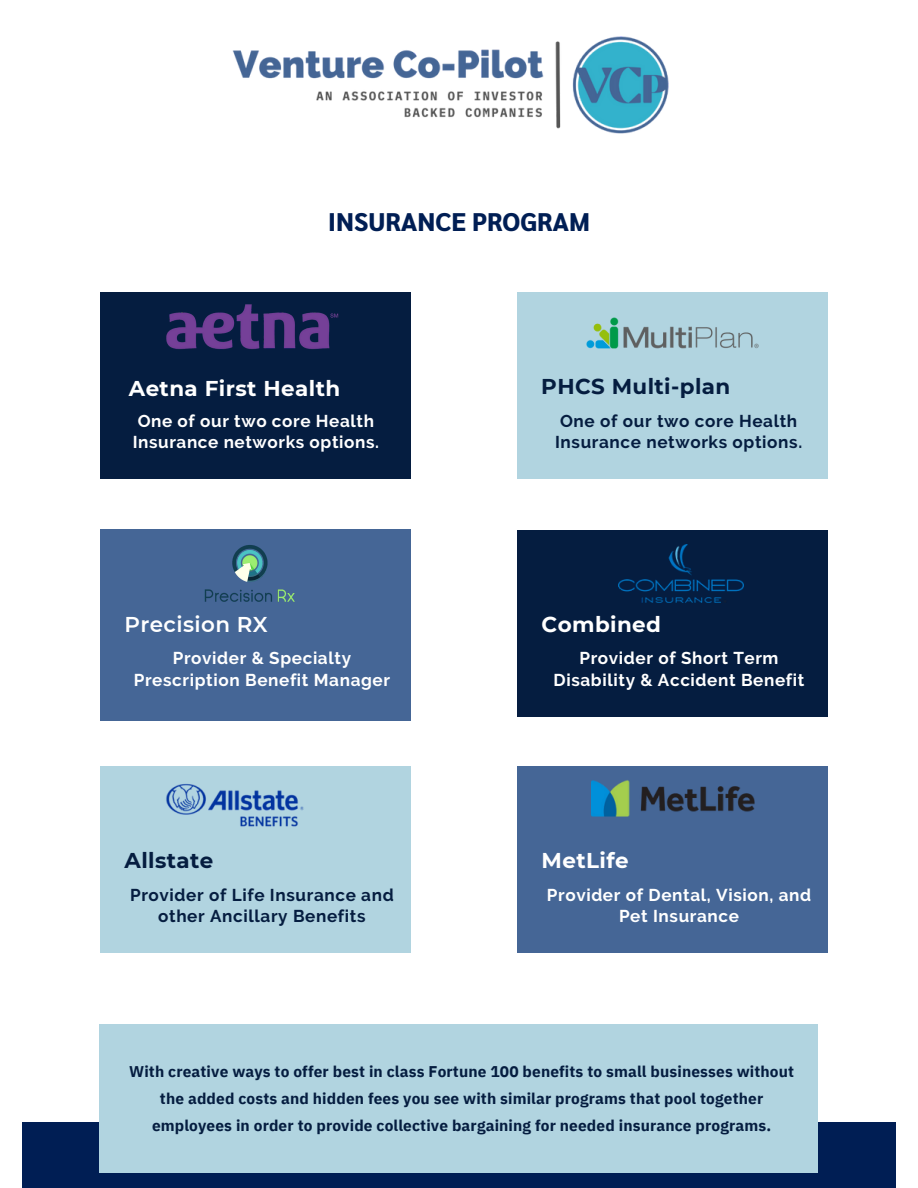
<style>
.page{position:relative;width:918px;height:1188px;background:#fff}
.page>*{position:absolute;margin:0;border:0;box-sizing:border-box;transform-origin:0 0}
.t1{font:800 25.5px "Sarabun";color:#001e54}
.t2{font:700 21.45px "Montserrat";letter-spacing:.02em;color:#fff}
.t3{font:700 21.45px "Montserrat";letter-spacing:.02em;color:#051d40}
.t4{font:600 21.45px "Montserrat";letter-spacing:.02em;color:#fff}
.t5{font:700 17.1px/21.3px "Raleway";letter-spacing:.035em;color:#fff;text-align:center}
.t6{font:700 17.1px/21.3px "Raleway";letter-spacing:.035em;color:#051d40;text-align:center}
.t7{font:700 15.45px/27px "IBM Plex Sans";letter-spacing:.01em;color:#051d40;text-align:center}
</style>
<div class="page">
<div style="left:22px;top:1122px;width:874px;height:66px;background:#001e54"></div>
<div style="left:100px;top:1024px;width:718px;height:148px;background:#b1d4e0"></div>
<img style="left:232px;top:36px;width:437px;height:98px">
<div style="left:100px;top:766px;width:311px;height:187px;background:#b1d4e0"></div>
<img style="left:166px;top:784px;width:138px;height:43px">
<div style="left:100px;top:530px;width:311px;height:191px;background:#456696"></div>
<img style="left:204px;top:545px;width:91px;height:57px">
<div style="left:517px;top:530px;width:311px;height:186px;background:#051d40"></div>
<img style="left:618px;top:545px;width:125px;height:57px">
<div style="left:517px;top:292px;width:311px;height:187px;background:#b1d4e0"></div>
<img style="left:586px;top:317px;width:173px;height:32px">
<div style="left:100px;top:292px;width:311px;height:187px;background:#051d40"></div>
<img style="left:166px;top:304px;width:173px;height:46px">
<div style="left:517px;top:766px;width:311px;height:187px;background:#456696"></div>
<img style="left:592px;top:780px;width:163px;height:37px">
<p class="t1" style="left:328px;top:204px;width:264px">INSURANCE PROGRAM</p>
<p class="t2" style="left:129px;top:375px;width:213px">Aetna First Health</p>
<p class="t3" style="left:541px;top:374px;width:191px">PHCS Multi-plan</p>
<p class="t5" style="left:133px;top:410px;width:248px;text-align:left">One of our two core Health<br>Insurance networks options.</p>
<p class="t6" style="left:555px;top:410px;width:249px;text-align:left">One of our two core Health<br>Insurance networks options.</p>
<p class="t4" style="left:125px;top:611px;width:145px">Precision RX</p>
<p class="t2" style="left:542px;top:611px;width:121px">Combined</p>
<p class="t5" style="left:134px;top:648px;width:258px">Provider &amp; Specialty<br>Prescription Benefit Manager</p>
<p class="t5" style="left:554px;top:648px;width:252px">Provider of Short Term<br>Disability &amp; Accident Benefit</p>
<p class="t3" style="left:125px;top:848px;width:90px">Allstate</p>
<p class="t2" style="left:542px;top:848px;width:88px">MetLife</p>
<p class="t6" style="left:130px;top:884px;width:265px">Provider of Life Insurance and other Ancillary Benefits</p>
<p class="t5" style="left:547px;top:884px;width:266px">Provider of Dental, Vision, and<br>Pet Insurance</p>
<p class="t7" style="left:129px;top:1057px;width:667px">With creative ways to offer best in class Fortune 100 benefits to small businesses without the added costs and hidden fees you see with similar programs that pool together employees in order to provide collective bargaining for needed insurance programs.</p>
</div>
